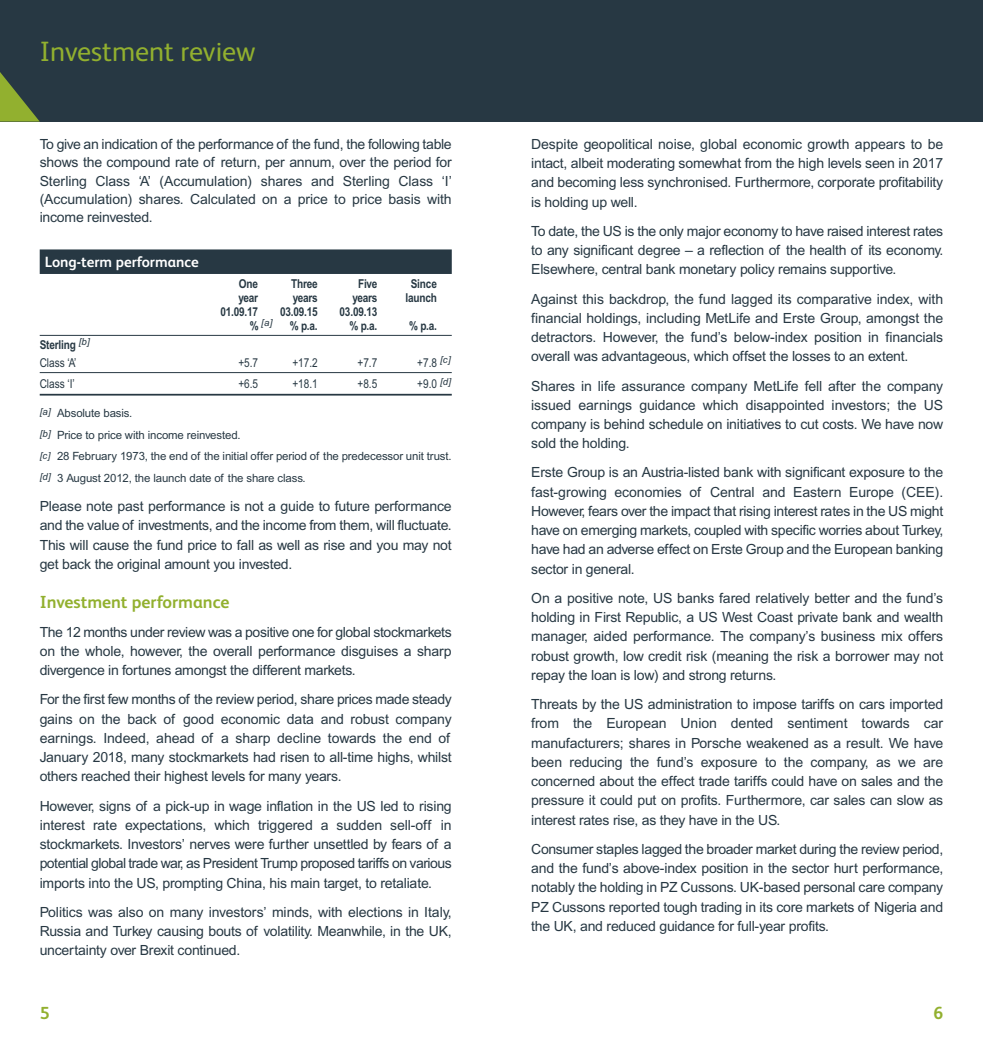
<style>
.page{position:relative;width:983px;height:1042px;background:#fff}
.page>*{position:absolute;margin:0;border:0;box-sizing:border-box;transform-origin:0 0}
.t1{font:28px "FS Albert";color:#92b02f}
.t2{font:700 17.5px "FS Albert";color:#92b02f}
.t3{font:700 14.88px "FS Albert";color:#fff}
.t4{font:14px/19.2px "Arial";letter-spacing:-.015em;color:#273843;text-align:justify}
.t5{font:700 12.25px/17.7px "Arial Narrow";letter-spacing:-.015em;color:#273843}
.t6{font:12.25px "Arial Narrow";color:#273843}
.t7{font:11.38px/21.5px "Arial";letter-spacing:-.01em;color:#273843}
.t8{font:italic 9.62px "Arial";color:#273843}
.s1{font-family:"Arial Narrow";font-weight:700;font-style:normal;font-size:12.25px}
.s2{font-weight:400}
</style>
<div class="page">
<div style="left:491px;top:0;width:491px;height:122px;background:#273843"></div>
<div style="left:0;top:0;width:491px;height:122px;background:#273843"></div>
<svg style="left:0;top:72px;width:40px;height:50px"></svg>
<div style="left:40px;top:249px;width:411px;height:25px;background:#273843"></div>
<hr style="left:40px;top:335px;width:411px;height:1px;background:#273843">
<hr style="left:40px;top:372px;width:411px;height:1px;background:#273843">
<hr style="left:40px;top:394px;width:411px;height:1px;background:#273843">
<h1 class="t1" style="left:40px;top:42px;width:217px">Investment review</h1>
<p class="t4" style="left:40px;top:136px;width:413px;line-height:18.4px">To give an indication of the performance of the fund, the following table shows the compound rate of return, per annum, over the period for Sterling Class ‘A’ (Accumulation) shares and Sterling Class ‘I’ (Accumulation) shares. Calculated on a price to price basis with income reinvested.</p>
<p class="t3" style="left:45px;top:256px;width:155px">Long-term performance</p>
<p class="t5" style="left:239px;top:276px;width:21px">One</p>
<p class="t5" style="left:291px;top:276px;width:28px">Three</p>
<p class="t5" style="left:358px;top:276px;width:21px">Five</p>
<p class="t5" style="left:410px;top:276px;width:28px">Since</p>
<p class="t5" style="left:238px;top:290px;width:21px">year</p>
<p class="t5" style="left:293px;top:290px;width:26px">years</p>
<p class="t5" style="left:352px;top:290px;width:26px">years</p>
<p class="t5" style="left:405px;top:290px;width:33px">launch</p>
<p class="t5" style="left:220px;top:304px;width:39px">01.09.17</p>
<p class="t5" style="left:280px;top:304px;width:39px">03.09.15</p>
<p class="t5" style="left:339px;top:304px;width:39px">03.09.13</p>
<p class="t8" style="left:249px;top:320px;width:24px"><span class="s1">%</span> [a]</p>
<p class="t5" style="left:290px;top:318px;width:29px">% p.a.</p>
<p class="t5" style="left:349px;top:318px;width:29px">% p.a.</p>
<p class="t5" style="left:409px;top:318px;width:29px">% p.a.</p>
<p class="t5" style="left:40px;top:337px;width:52px">Sterling <sup>[b]<br></sup><span class="s2">Class ‘A’</span></p>
<p class="t6" style="left:238px;top:358px;width:21px">+5.7</p>
<p class="t6" style="left:292px;top:358px;width:27px">+17.2</p>
<p class="t6" style="left:357px;top:358px;width:21px">+7.7</p>
<p class="t6" style="left:417px;top:358px;width:35px">+7.8 <sup>[c]</sup></p>
<p class="t6" style="left:40px;top:379px;width:36px">Class ‘I’</p>
<p class="t6" style="left:238px;top:379px;width:21px">+6.5</p>
<p class="t6" style="left:292px;top:379px;width:27px">+18.1</p>
<p class="t6" style="left:357px;top:379px;width:21px">+8.5</p>
<p class="t6" style="left:417px;top:379px;width:35px">+9.0 <sup>[d]</sup></p>
<p class="t7" style="left:40px;top:403px;width:413px"><sup>[a]</sup> Absolute basis.<br><sup>[b]</sup> Price to price with income reinvested.<br><sup>[c]</sup> 28 February 1973, the end of the initial offer period of the predecessor unit trust. <sup>[d]</sup> 3 August 2012, the launch date of the share class.</p>
<p class="t4" style="left:40px;top:498px;width:413px">Please note past performance is not a guide to future performance and the value of investments, and the income from them, will fluctuate.<br>This will cause the fund price to fall as well as rise and you may not get back the original amount you invested.</p>
<p class="t2" style="left:40px;top:595px;width:191px">Investment performance</p>
<p class="t4" style="left:40px;top:623px;width:413px">The 12 months under review was a positive one for global stockmarkets on the whole, however, the overall performance disguises a sharp divergence in fortunes amongst the different markets.</p>
<p class="t4" style="left:40px;top:691px;width:413px">For the first few months of the review period, share prices made steady gains on the back of good economic data and robust company earnings. Indeed, ahead of a sharp decline towards the end of January 2018, many stockmarkets had risen to all-time highs, whilst others reached their highest levels for many years.</p>
<p class="t4" style="left:40px;top:797px;width:413px">However, signs of a pick-up in wage inflation in the US led to rising interest rate expectations, which triggered a sudden sell-off in stockmarkets. Investors’ nerves were further unsettled by fears of a potential global trade war, as President Trump proposed tariffs on various imports into the US, prompting China, his main target, to retaliate.</p>
<p class="t4" style="left:40px;top:903px;width:413px">Politics was also on many investors’ minds, with elections in Italy, Russia and Turkey causing bouts of volatility. Meanwhile, in the UK, uncertainty over Brexit continued.</p>
<p class="t2" style="left:40px;top:1007px;width:11px">5</p>
<p class="t4" style="left:531px;top:136px;width:413px">Despite geopolitical noise, global economic growth appears to be intact, albeit moderating somewhat from the high levels seen in 2017 and becoming less synchronised. Furthermore, corporate profitability is holding up well.</p>
<p class="t4" style="left:531px;top:223px;width:413px">To date, the US is the only major economy to have raised interest rates to any significant degree – a reflection of the health of its economy.<br>Elsewhere, central bank monetary policy remains supportive.</p>
<p class="t4" style="left:531px;top:290px;width:413px">Against this backdrop, the fund lagged its comparative index, with financial holdings, including MetLife and Erste Group, amongst the detractors. However, the fund’s below-index position in financials overall was advantageous, which offset the losses to an extent.</p>
<p class="t4" style="left:531px;top:377px;width:413px">Shares in life assurance company MetLife fell after the company issued earnings guidance which disappointed investors; the US company is behind schedule on initiatives to cut costs. We have now sold the holding.</p>
<p class="t4" style="left:531px;top:464px;width:413px">Erste Group is an Austria-listed bank with significant exposure to the fast-growing economies of Central and Eastern Europe (CEE).<br>However, fears over the impact that rising interest rates in the US might have on emerging markets, coupled with specific worries about Turkey, have had an adverse effect on Erste Group and the European banking sector in general.</p>
<p class="t4" style="left:531px;top:590px;width:413px">On a positive note, US banks fared relatively better and the fund’s holding in First Republic, a US West Coast private bank and wealth manager, aided performance. The company’s business mix offers robust growth, low credit risk (meaning the risk a borrower may not repay the loan is low) and strong returns.</p>
<p class="t4" style="left:531px;top:696px;width:413px">Threats by the US administration to impose tariffs on cars imported from the European Union dented sentiment towards car manufacturers; shares in Porsche weakened as a result. We have been reducing the fund’s exposure to the company, as we are concerned about the effect trade tariffs could have on sales and the pressure it could put on profits. Furthermore, car sales can slow as interest rates rise, as they have in the US.</p>
<p class="t4" style="left:531px;top:840px;width:413px">Consumer staples lagged the broader market during the review period, and the fund’s above-index position in the sector hurt performance, notably the holding in PZ Cussons. UK-based personal care company PZ Cussons reported tough trading in its core markets of Nigeria and the UK, and reduced guidance for full-year profits.</p>
<p class="t2" style="left:933px;top:1007px;width:11px">6</p>
</div>
